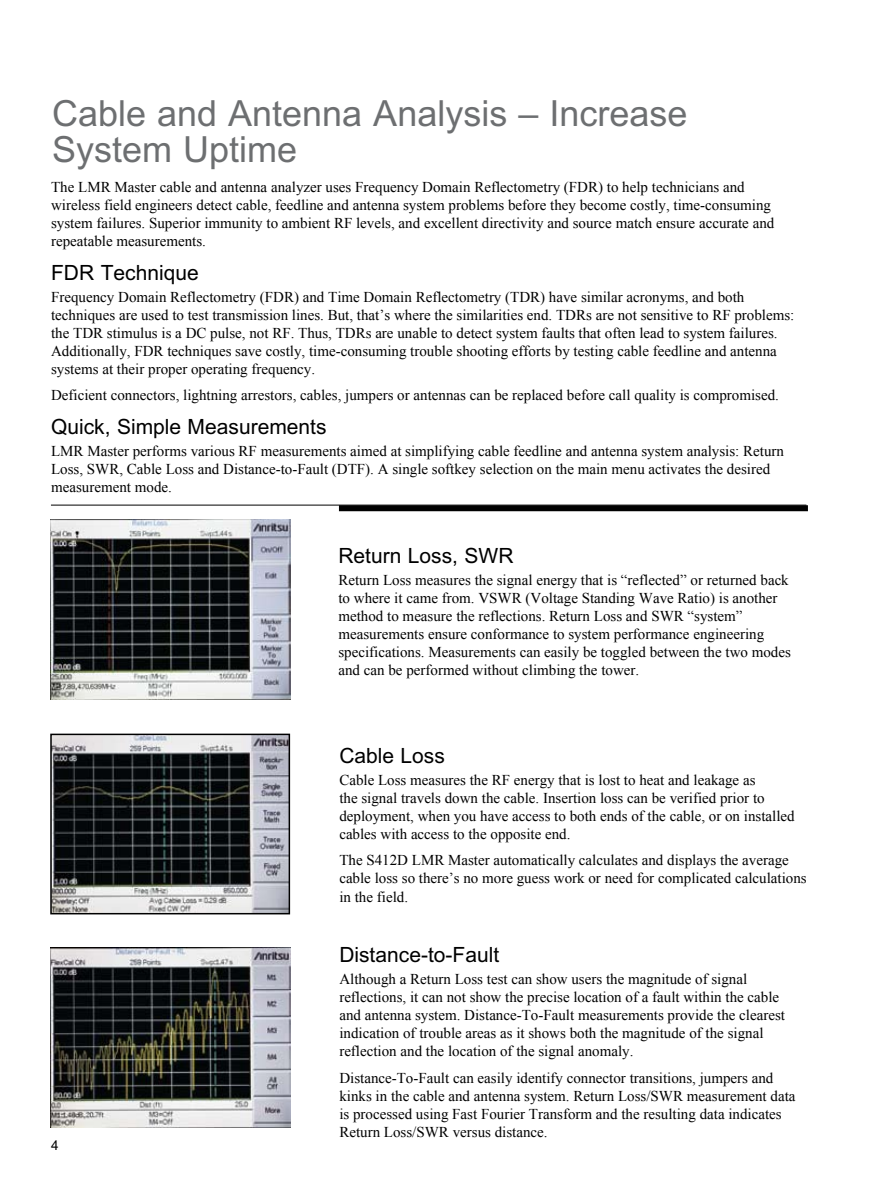
<style>
.page{position:relative;width:893px;height:1191px;background:#fff}
.page>*{position:absolute;margin:0;border:0;box-sizing:border-box;transform-origin:0 0}
.t1{font:36px/36px "Arial";color:#6d6f71}
.t2{font:21px "Arial";color:#000}
.t3{font:15px/18px "Times New Roman";color:#000}
.t4{font:13.5px "Arial";color:#000}
</style>
<div class="page">
<hr style="left:51px;top:505px;width:755px;height:1px;background:#000">
<div style="left:339px;top:505px;width:469px;height:6px;background:#000"></div>
<img style="left:53px;top:736px;width:234px;height:175px">
<div style="left:50px;top:733px;width:240px;height:181px;border:2px solid #000"></div>
<img style="left:50px;top:947px;width:240px;height:180px">
<img style="left:51px;top:520px;width:240px;height:179px">
<h1 class="t1" style="left:52px;top:96px;width:637px">Cable and Antenna Analysis – Increase<br>System Uptime</h1>
<p class="t3" style="left:51px;top:178px;width:725px">The LMR Master cable and antenna analyzer uses Frequency Domain Reflectometry (FDR) to help technicians and wireless field engineers detect cable, feedline and antenna system problems before they become costly, time-consuming system failures. Superior immunity to ambient RF levels, and excellent directivity and source match ensure accurate and repeatable measurements.</p>
<h2 class="t2" style="left:51px;top:261px;width:149px">FDR Technique</h2>
<p class="t3" style="left:51px;top:288px;width:745px">Frequency Domain Reflectometry (FDR) and Time Domain Reflectometry (TDR) have similar acronyms, and both techniques are used to test transmission lines. But, that’s where the similarities end. TDRs are not sensitive to RF problems: the TDR stimulus is a DC pulse, not RF. Thus, TDRs are unable to detect system faults that often lead to system failures.<br>Additionally, FDR techniques save costly, time-consuming trouble shooting efforts by testing cable feedline and antenna systems at their proper operating frequency.</p>
<p class="t3" style="left:51px;top:386px;width:729px">Deficient connectors, lightning arrestors, cables, jumpers or antennas can be replaced before call quality is compromised.</p>
<h2 class="t2" style="left:51px;top:415px;width:277px">Quick, Simple Measurements</h2>
<p class="t3" style="left:51px;top:442px;width:734px">LMR Master performs various RF measurements aimed at simplifying cable feedline and antenna system analysis: Return<br>Loss, SWR, Cable Loss and Distance-to-Fault (DTF). A single softkey selection on the main menu activates the desired measurement mode.</p>
<h2 class="t2" style="left:338px;top:544px;width:177px">Return Loss, SWR</h2>
<p class="t3" style="left:338px;top:571px;width:454px">Return Loss measures the signal energy that is “reflected” or returned back to where it came from. VSWR (Voltage Standing Wave Ratio) is another method to measure the reflections. Return Loss and SWR “system” measurements ensure conformance to system performance engineering specifications. Measurements can easily be toggled between the two modes and can be performed without climbing the tower.</p>
<h2 class="t2" style="left:339px;top:743px;width:107px">Cable Loss</h2>
<p class="t3" style="left:339px;top:770px;width:457px">Cable Loss measures the RF energy that is lost to heat and leakage as<br>the signal travels down the cable. Insertion loss can be verified prior to deployment, when you have access to both ends of the cable, or on installed cables with access to the opposite end.</p>
<p class="t3" style="left:339px;top:851px;width:469px">The S412D LMR Master automatically calculates and displays the average cable loss so there’s no more guess work or need for complicated calculations in the field.</p>
<p class="t4" style="left:51px;top:1137px;width:9px">4</p>
<h2 class="t2" style="left:339px;top:942px;width:161px">Distance-to-Fault</h2>
<p class="t3" style="left:339px;top:970px;width:447px">Although a Return Loss test can show users the magnitude of signal reflections, it can not show the precise location of a fault within the cable and antenna system. Distance-To-Fault measurements provide the clearest indication of trouble areas as it shows both the magnitude of the signal reflection and the location of the signal anomaly.</p>
<p class="t3" style="left:339px;top:1068px;width:458px">Distance-To-Fault can easily identify connector transitions, jumpers and kinks in the cable and antenna system. Return Loss/SWR measurement data is processed using Fast Fourier Transform and the resulting data indicates Return Loss/SWR versus distance.</p>
</div>
